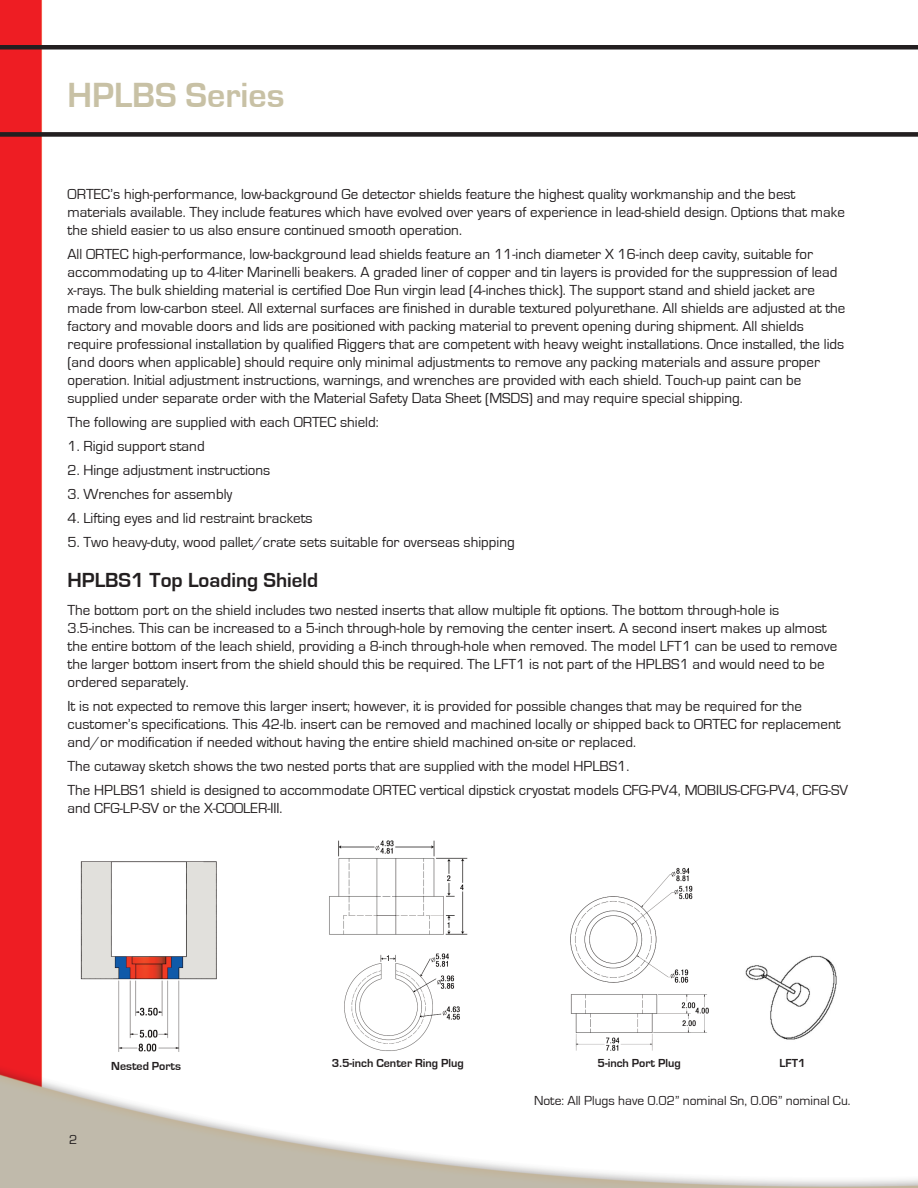
<style>
.page{position:relative;width:918px;height:1188px;background:#fff}
.page>*{position:absolute;margin:0;border:0;box-sizing:border-box;transform-origin:0 0}
.t1{font:700 36px "Eurostile";color:#c8c1a5}
.t2{font:700 21px "Eurostile";color:#231f20}
.t3{font:15px/18px "Eurostile";color:#231f20}
.t4{font:13.5px "Eurostile";color:#231f20}
.t5{font:700 12px "Eurostile";color:#231f20}
</style>
<div class="page">
<img style="left:0;top:0;width:918px;height:1188px">
<hr style="left:0;top:45px;width:918px;height:4px;background:#231f20">
<div style="left:0;top:132px;width:918px;height:5px;background:#231f20"></div>
<img style="left:78px;top:858px;width:142px;height:199px">
<div style="left:81px;top:1061px;width:130px;height:19px;background:#fff"></div>
<img style="left:326px;top:834px;width:147px;height:220px">
<div style="left:290px;top:1058px;width:216px;height:22px;background:#fff"></div>
<img style="left:569px;top:866px;width:141px;height:188px">
<div style="left:583px;top:1058px;width:113px;height:22px;background:#fff"></div>
<img style="left:736px;top:944px;width:114px;height:109px">
<div style="left:735px;top:1058px;width:115px;height:22px;background:#fff"></div>
<h1 class="t1" style="left:68px;top:83px;width:219px">HPLBS Series</h1>
<p class="t3" style="left:68px;top:186px;width:779px">ORTEC’s high-performance, low-background Ge detector shields feature the highest quality workmanship and the best materials available. They include features which have evolved over years of experience in lead-shield design. Options that make the shield easier to us also ensure continued smooth operation.</p>
<p class="t3" style="left:68px;top:247px;width:779px">All ORTEC high-performance, low-background lead shields feature an 11-inch diameter X 16-inch deep cavity, suitable for accommodating up to 4-liter Marinelli beakers. A graded liner of copper and tin layers is provided for the suppression of lead x-rays. The bulk shielding material is certified Doe Run virgin lead (4-inches thick). The support stand and shield jacket are made from low-carbon steel. All external surfaces are finished in durable textured polyurethane. All shields are adjusted at the factory and movable doors and lids are positioned with packing material to prevent opening during shipment. All shields require professional installation by qualified Riggers that are competent with heavy weight installations. Once installed, the lids (and doors when applicable) should require only minimal adjustments to remove any packing materials and assure proper operation. Initial adjustment instructions, warnings, and wrenches are provided with each shield. Touch-up paint can be supplied under separate order with the Material Safety Data Sheet (MSDS) and may require special shipping.</p>
<p class="t3" style="left:68px;top:415px;width:313px">The following are supplied with each ORTEC shield:</p>
<p class="t3" style="left:68px;top:439px;width:139px">1. Rigid support stand</p>
<p class="t3" style="left:68px;top:463px;width:204px">2. Hinge adjustment instructions</p>
<p class="t3" style="left:68px;top:487px;width:166px">3. Wrenches for assembly</p>
<p class="t3" style="left:68px;top:511px;width:247px">4. Lifting eyes and lid restraint brackets</p>
<p class="t3" style="left:68px;top:535px;width:449px">5. Two heavy-duty, wood pallet/crate sets suitable for overseas shipping</p>
<h2 class="t2" style="left:68px;top:573px;width:252px">HPLBS1 Top Loading Shield</h2>
<p class="t3" style="left:68px;top:602px;width:771px">The bottom port on the shield includes two nested inserts that allow multiple fit options. The bottom through-hole is 3.5-inches. This can be increased to a 5-inch through-hole by removing the center insert. A second insert makes up almost the entire bottom of the leach shield, providing a 8-inch through-hole when removed. The model LFT1 can be used to remove the larger bottom insert from the shield should this be required. The LFT1 is not part of the HPLBS1 and would need to be ordered separately.</p>
<p class="t3" style="left:68px;top:698px;width:775px">It is not expected to remove this larger insert; however, it is provided for possible changes that may be required for the customer’s specifications. This 42-lb. insert can be removed and machined locally or shipped back to ORTEC for replacement and/or modification if needed without having the entire shield machined on-site or replaced.</p>
<p class="t3" style="left:68px;top:755px;width:782px;line-height:24px">The cutaway sketch shows the two nested ports that are supplied with the model HPLBS1.<br>The HPLBS1 shield is designed to accommodate ORTEC vertical dipstick cryostat models CFG-PV4, MOBIUS-CFG-PV4, CFG-SV</p>
<p class="t3" style="left:68px;top:800px;width:217px">and CFG-LP-SV or the X-COOLER-III.</p>
<p class="t4" style="left:69px;top:1135px;width:10px">2</p>
<p class="t5" style="left:111px;top:1062px;width:71px">Nested Ports</p>
<p class="t5" style="left:332px;top:1059px;width:133px">3.5-inch Center Ring Plug</p>
<p class="t5" style="left:597px;top:1059px;width:85px">5-inch Port Plug</p>
<p class="t5" style="left:780px;top:1059px;width:28px">LFT1</p>
<p class="t4" style="left:534px;top:1096px;width:318px">Note: All Plugs have 0.02” nominal Sn, 0.06” nominal Cu.</p>
</div>
